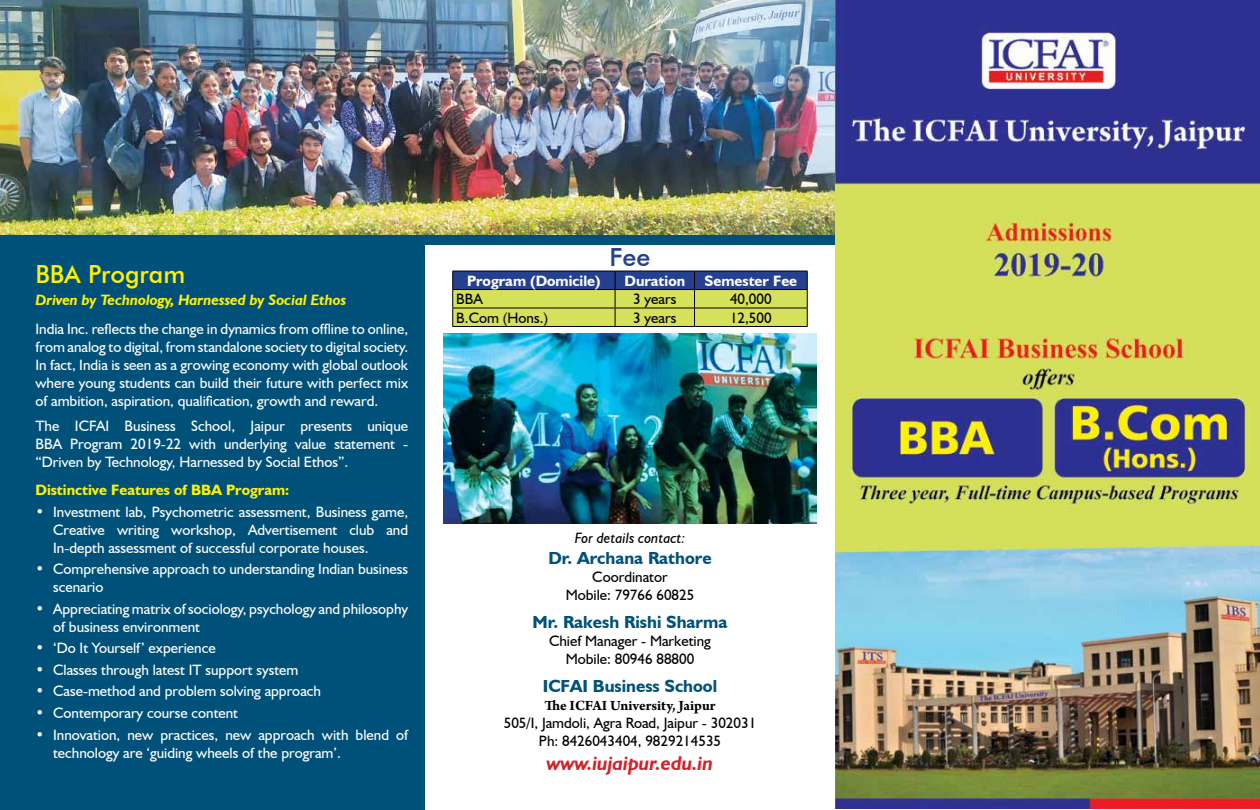
<style>
.page{position:relative;width:1260px;height:810px;background:#fff}
.page>*{position:absolute;margin:0;border:0;box-sizing:border-box;transform-origin:0 0}
.t1{font:500 25px "Futura BT";color:#fff200}
.t2{font:500 25px "Futura BT";color:#25408f}
.t3{font:italic 700 20px "Humanist 521 BT";color:#d2232a}
.t4{font:700 17.5px "Humanist 521 BT";color:#00517a}
.t5{font:15px/18px "Humanist 521 BT";color:#fff;text-align:justify}
.t6{font:15px/18px "Humanist 521 BT";color:#000;text-align:center}
.t7{font:italic 700 15px "Humanist 521 BT";color:#fff200}
.t8{font:700 15px "Humanist 521 BT";color:#fff}
.t9{font:700 15px "Humanist 521 BT";color:#fff200}
.t10{font:700 15px "Arno Pro";color:#000}
.t11{font:italic 15px "Humanist 521 BT";color:#000}
</style>
<div class="page">
<img style="left:0;top:0;width:834px;height:235px">
<div style="left:1px;top:239px;width:424px;height:571px;background:#00517a"></div>
<svg style="left:452px;top:271px;width:356px;height:55px;background:#92a166"></svg>
<hr style="left:452px;top:326px;width:163px;height:1px;background:#000">
<hr style="left:615px;top:326px;width:80px;height:1px;background:#000">
<hr style="left:695px;top:326px;width:113px;height:1px;background:#000">
<img style="left:835px;top:0;width:425px;height:808px">
<img style="left:444px;top:333px;width:372px;height:191px">
<div style="left:0;top:235px;width:834px;height:9px;background:#00517a"></div>
<h1 class="t1" style="left:35px;top:259px;width:151px">BBA Program</h1>
<p class="t7" style="left:35px;top:290px;width:312px">Driven by Technology, Harnessed by Social Ethos</p>
<p class="t5" style="left:35px;top:319px;width:374px">India Inc. reflects the change in dynamics from offline to online, from analog to digital, from standalone society to digital society.<br>In fact, India is seen as a growing economy with global outlook where young students can build their future with perfect mix of ambition, aspiration, qualification, growth and reward.</p>
<p class="t5" style="left:35px;top:416px;width:374px">The ICFAI Business School, Jaipur presents unique BBA Program 2019-22 with underlying value statement - “Driven by Technology, Harnessed by Social Ethos”.</p>
<p class="t9" style="left:35px;top:481px;width:255px">Distinctive Features of BBA Program:</p>
<p class="t5" style="left:53px;top:502px;width:357px;text-indent:-18px">• Investment lab, Psychometric assessment, Business game, Creative writing workshop, Advertisement club and In-depth assessment of successful corporate houses.</p>
<p class="t5" style="left:53px;top:560px;width:357px;text-indent:-18px">• Comprehensive approach to understanding Indian business scenario</p>
<p class="t5" style="left:53px;top:599px;width:357px;text-indent:-18px">• Appreciating matrix of sociology, psychology and philosophy of business environment</p>
<p class="t5" style="left:35px;top:639px;width:182px">• ‘Do It Yourself’ experience</p>
<p class="t5" style="left:35px;top:661px;width:264px">• Classes through latest IT support system</p>
<p class="t5" style="left:35px;top:682px;width:287px">• Case-method and problem solving approach</p>
<p class="t5" style="left:35px;top:704px;width:204px">• Contemporary course content</p>
<p class="t5" style="left:53px;top:725px;width:357px;text-indent:-18px">• Innovation, new practices, new approach with blend of technology are ‘guiding wheels of the program’.</p>
<h1 class="t2" style="left:609px;top:242px;width:42px">Fee</h1>
<p class="t8" style="left:467px;top:272px;width:135px">Program (Domicile)</p>
<p class="t8" style="left:624px;top:272px;width:62px">Duration</p>
<p class="t8" style="left:704px;top:272px;width:94px">Semester Fee</p>
<p class="t6" style="left:456px;top:290px;width:28px">BBA</p>
<p class="t6" style="left:633px;top:290px;width:45px">3 years</p>
<p class="t6" style="left:730px;top:290px;width:43px">40,000</p>
<p class="t6" style="left:456px;top:309px;width:93px">B.Com (Hons.)</p>
<p class="t6" style="left:633px;top:309px;width:45px">3 years</p>
<p class="t6" style="left:730px;top:309px;width:43px">12,500</p>
<p class="t11" style="left:575px;top:529px;width:112px">For details contact:</p>
<p class="t4" style="left:548px;top:547px;width:165px">Dr. Archana Rathore</p>
<p class="t6" style="left:566px;top:568px;width:130px">Coordinator<br>Mobile: 79766 60825</p>
<p class="t4" style="left:533px;top:611px;width:196px">Mr. Rakesh Rishi Sharma</p>
<p class="t6" style="left:549px;top:632px;width:164px">Chief Manager - Marketing<br>Mobile: 80946 88800</p>
<p class="t4" style="left:543px;top:676px;width:176px">ICFAI Business School</p>
<p class="t10" style="left:544px;top:697px;width:173px">The ICFAI University, Jaipur</p>
<p class="t6" style="left:504px;top:714px;width:254px">505/I, Jamdoli, Agra Road, Jaipur - 302031<br>Ph: 8426043404, 9829214535</p>
<h2 class="t3" style="left:547px;top:751px;width:168px">www.iujaipur.edu.in</h2>
</div>
